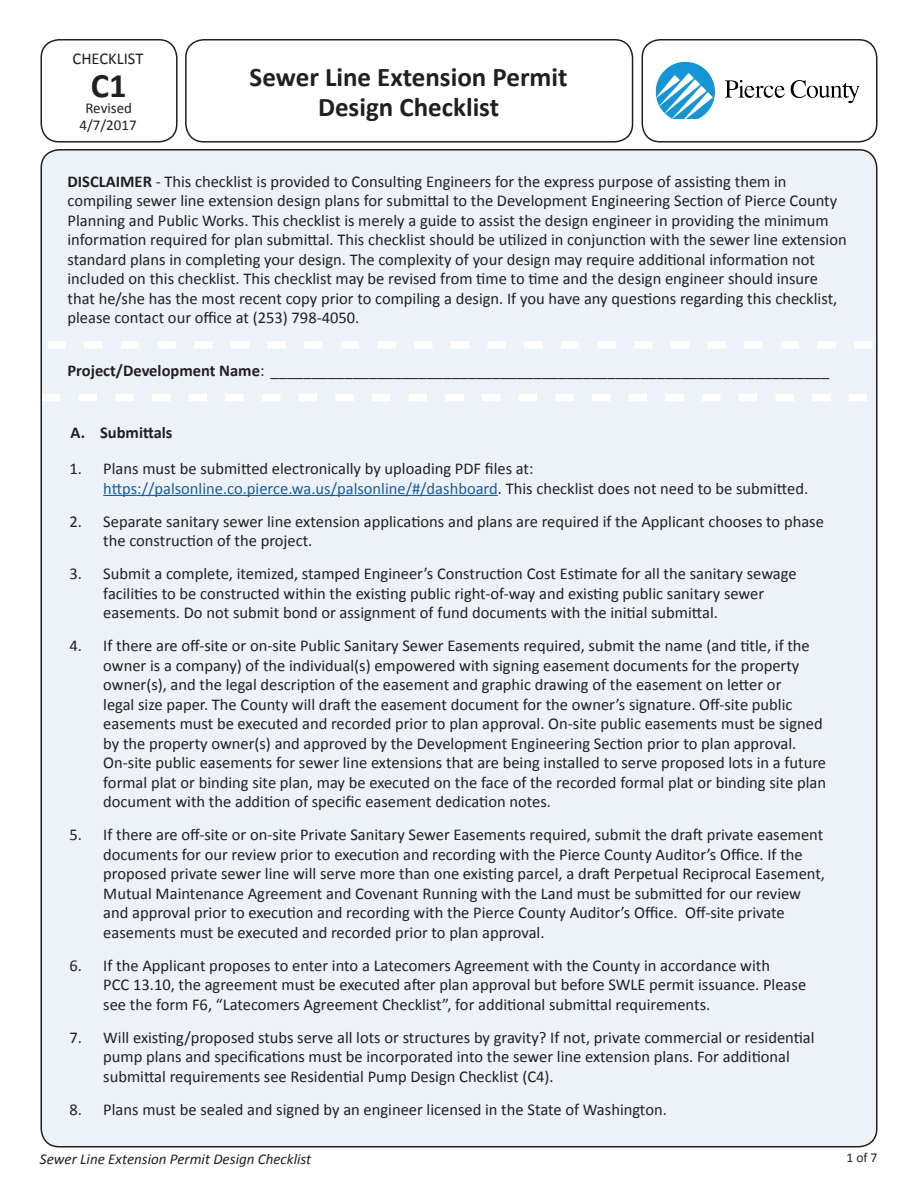
<style>
.page{position:relative;width:918px;height:1188px;background:#fff}
.page>*{position:absolute;margin:0;border:0;box-sizing:border-box;transform-origin:0 0}
.t1{font:700 34.5px "Calibri";color:#231f20}
.t2{font:700 27px/30px "Calibri";color:#231f20;text-align:center}
.t3{font:16.5px/19.5px "Calibri";color:#231f20}
.t4{font:700 16.5px "Calibri";color:#231f20}
.t5{font:italic 15px "Calibri";color:#231f20}
.t6{font:15px "Calibri";color:#231f20}
.t7{font:13.5px "Calibri";color:#231f20}
.s1{font-weight:700}
.s2{color:#175d9e}
</style>
<div class="page">
<div style="left:41px;top:150px;width:836px;height:997px;background:#ecf2f8;border-radius:18px"></div>
<div style="left:40px;top:39px;width:138px;height:104px;border:2px solid #231f20;border-radius:18px"></div>
<div style="left:185px;top:39px;width:448px;height:104px;border:2px solid #231f20;border-radius:18px"></div>
<div style="left:642px;top:39px;width:236px;height:104px;border:2px solid #231f20;border-radius:18px"></div>
<img style="left:656px;top:62px;width:203px;height:56px">
<hr style="left:103px;top:495px;width:395px;height:1px;background:#175d9e">
<svg style="left:47px;top:341px;width:825px;height:8px"></svg>
<svg style="left:42px;top:394px;width:825px;height:7px"></svg>
<p class="t3" style="left:73px;top:49px;width:72px">CHECKLIST</p>
<p class="t1" style="left:91px;top:63px;width:37px">C1</p>
<p class="t6" style="left:85px;top:99px;width:48px">Revised</p>
<p class="t6" style="left:79px;top:116px;width:59px">4/7/2017</p>
<p class="t2" style="left:250px;top:62px;width:319px">Sewer Line Extension Permit<br>Design Checklist</p>
<p class="t3" style="left:68px;top:172px;width:781px"><span class="s1">DISCLAIMER</span> - This checklist is provided to Consulting Engineers for the express purpose of assisting them in compiling sewer line extension design plans for submittal to the Development Engineering Section of Pierce County Planning and Public Works. This checklist is merely a guide to assist the design engineer in providing the minimum information required for plan submittal. This checklist should be utilized in conjunction with the sewer line extension standard plans in completing your design. The complexity of your design may require additional information not included on this checklist. This checklist may be revised from time to time and the design engineer should insure that he/she has the most recent copy prior to compiling a design. If you have any questions regarding this checklist, please contact our office at (253) 798-4050.</p>
<p class="t3" style="left:68px;top:361px;width:763px"><span class="s1">Project/Development Name</span>: ____________________________________________________________________</p>
<p class="t4" style="left:71px;top:422px;width:103px">A. Submittals</p>
<p class="t3" style="left:103px;top:459px;width:706px;text-indent:-34px">1. Plans must be submitted electronically by uploading PDF files at: <span class="s2">https://palsonline.co.pierce.wa.us/palsonline/#/dashboard</span>. This checklist does not need to be submitted.</p>
<p class="t3" style="left:103px;top:511px;width:722px;text-indent:-34px">2. Separate sanitary sewer line extension applications and plans are required if the Applicant chooses to phase the construction of the project.</p>
<p class="t3" style="left:103px;top:564px;width:695px;text-indent:-34px">3. Submit a complete, itemized, stamped Engineer’s Construction Cost Estimate for all the sanitary sewage facilities to be constructed within the existing public right-of-way and existing public sanitary sewer easements. Do not submit bond or assignment of fund documents with the initial submittal.</p>
<p class="t3" style="left:103px;top:636px;width:724px;text-indent:-34px">4. If there are off-site or on-site Public Sanitary Sewer Easements required, submit the name (and title, if the owner is a company) of the individual(s) empowered with signing easement documents for the property owner(s), and the legal description of the easement and graphic drawing of the easement on letter or<br>legal size paper. The County will draft the easement document for the owner’s signature. Off-site public easements must be executed and recorded prior to plan approval. On-site public easements must be signed by the property owner(s) and approved by the Development Engineering Section prior to plan approval.<br>On-site public easements for sewer line extensions that are being installed to serve proposed lots in a future formal plat or binding site plan, may be executed on the face of the recorded formal plat or binding site plan document with the addition of specific easement dedication notes.</p>
<p class="t3" style="left:103px;top:825px;width:723px;text-indent:-34px">5. If there are off-site or on-site Private Sanitary Sewer Easements required, submit the draft private easement documents for our review prior to execution and recording with the Pierce County Auditor’s Office. If the proposed private sewer line will serve more than one existing parcel, a draft Perpetual Reciprocal Easement, Mutual Maintenance Agreement and Covenant Running with the Land must be submitted for our review and approval prior to execution and recording with the Pierce County Auditor’s Office. Off-site private easements must be executed and recorded prior to plan approval.</p>
<p class="t3" style="left:103px;top:955px;width:704px;text-indent:-34px">6. If the Applicant proposes to enter into a Latecomers Agreement with the County in accordance with<br>PCC 13.10, the agreement must be executed after plan approval but before SWLE permit issuance. Please see the form F6, “Latecomers Agreement Checklist”, for additional submittal requirements.</p>
<p class="t3" style="left:103px;top:1027px;width:713px;text-indent:-34px">7. Will existing/proposed stubs serve all lots or structures by gravity? If not, private commercial or residential pump plans and specifications must be incorporated into the sewer line extension plans. For additional submittal requirements see Residential Pump Design Checklist (C4).</p>
<p class="t3" style="left:70px;top:1099px;width:599px">8. Plans must be sealed and signed by an engineer licensed in the State of Washington.</p>
<p class="t5" style="left:40px;top:1149px;width:273px">Sewer Line Extension Permit Design Checklist</p>
<p class="t7" style="left:846px;top:1149px;width:33px">1 of 7</p>
</div>
